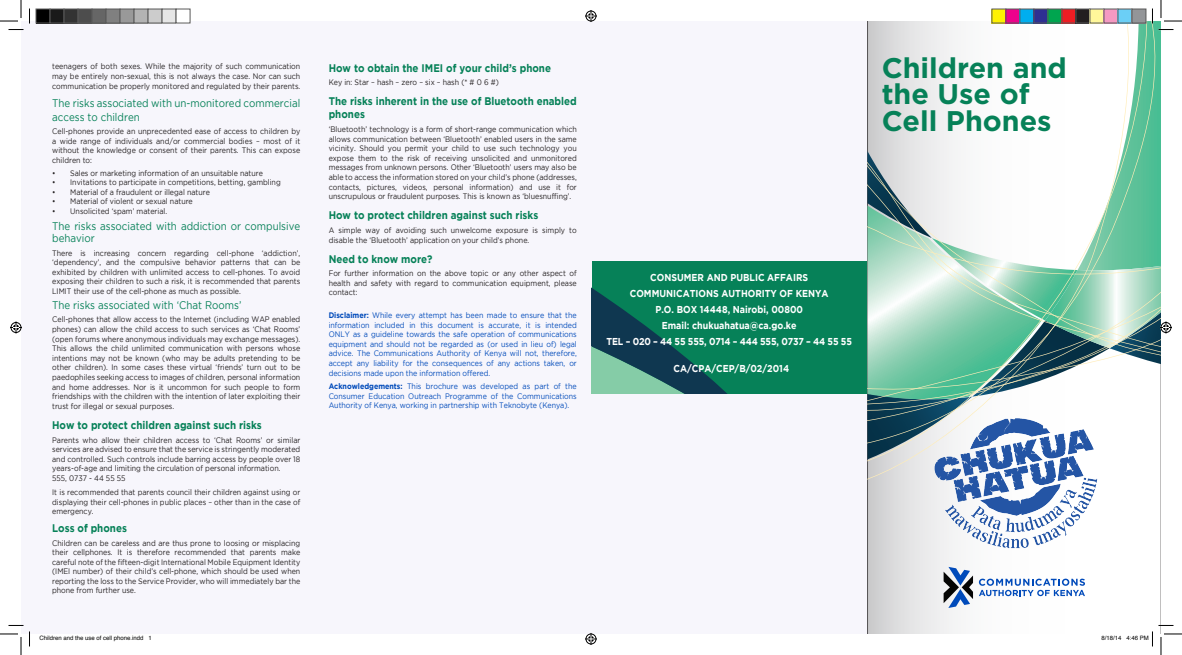
<style>
.page{position:relative;width:1182px;height:655px;background:#fff}
.page>*{position:absolute;margin:0;border:0;box-sizing:border-box;transform-origin:0 0}
.t1{font:700 28.4px/26.3px "Gotham";color:#068158}
.Sub_heads_2{font:700 11px/13.2px "Gotham";color:#068158;scale:.89 1}
.Sub_heads_2-2{font:11px/13.2px "Gotham";color:#068158;scale:.89 1}
.Body_Copy{font:700 10px "Gotham";color:#fff;scale:.89 1}
.Body_Copy-2{font:700 10px "Gotham";letter-spacing:-.02em;color:#fff;scale:.89 1}
.Body_Copy-3{font:8px/9.6px "Gotham";color:#231f20;text-align:justify;scale:.89 1}
.Body_Copy-4{font:8px/9.6px "Gotham";color:#004aba;text-align:justify;scale:.89 1}
.t2{font:6px "Helvetica";color:#000}
.s1{font-weight:700}
</style>
<div class="page">
<div style="left:21px;top:21px;width:1140px;height:612px;background:#f7f6fc"></div>
<div style="left:591px;top:261px;width:276px;height:132px;background:#068158"></div>
<svg style="left:591px;top:286px;width:135px;height:107px"></svg>
<svg style="left:867px;top:459px;width:294px;height:174px"></svg>
<svg style="left:979px;top:578px;width:106px;height:18px"></svg>
<svg style="left:943px;top:573px;width:30px;height:34px"></svg>
<img style="left:911px;top:485px;width:206px;height:88px">
<svg style="left:867px;top:473px;width:271px;height:12px"></svg>
<svg style="left:867px;top:459px;width:286px;height:14px"></svg>
<svg style="left:0;top:0;width:30px;height:30px"></svg>
<svg style="left:0;top:625px;width:30px;height:29px"></svg>
<svg style="left:585px;top:10px;width:12px;height:12px"></svg>
<svg style="left:585px;top:633px;width:12px;height:11px"></svg>
<svg style="left:10px;top:321px;width:12px;height:12px"></svg>
<svg style="left:867px;top:0;width:315px;height:459px"></svg>
<div style="left:36px;top:9px;width:14px;height:14px;background:#000"></div>
<div style="left:36px;top:9px;width:15px;height:15px;border:1px solid #595959"></div>
<div style="left:50px;top:9px;width:14px;height:14px;background:#1a1a1a"></div>
<div style="left:50px;top:9px;width:15px;height:15px;border:1px solid #595959"></div>
<div style="left:64px;top:9px;width:14px;height:14px;background:#333"></div>
<div style="left:64px;top:9px;width:15px;height:15px;border:1px solid #595959"></div>
<div style="left:78px;top:9px;width:14px;height:14px;background:#4d4d4d"></div>
<div style="left:78px;top:9px;width:15px;height:15px;border:1px solid #595959"></div>
<div style="left:92px;top:9px;width:14px;height:14px;background:#666"></div>
<div style="left:92px;top:9px;width:15px;height:15px;border:1px solid #595959"></div>
<div style="left:106px;top:9px;width:14px;height:14px;background:#808080"></div>
<div style="left:106px;top:9px;width:15px;height:15px;border:1px solid #595959"></div>
<div style="left:120px;top:9px;width:14px;height:14px;background:#999"></div>
<div style="left:120px;top:9px;width:15px;height:15px;border:1px solid #595959"></div>
<div style="left:134px;top:9px;width:14px;height:14px;background:#b3b3b3"></div>
<div style="left:134px;top:9px;width:15px;height:15px;border:1px solid #595959"></div>
<div style="left:148px;top:9px;width:14px;height:14px;background:#ccc"></div>
<div style="left:148px;top:9px;width:15px;height:15px;border:1px solid #595959"></div>
<div style="left:162px;top:9px;width:14px;height:14px;background:#e6e6e6"></div>
<div style="left:162px;top:9px;width:15px;height:15px;border:1px solid #595959"></div>
<div style="left:176px;top:9px;width:14px;height:14px;background:#fff"></div>
<div style="left:992px;top:9px;width:14px;height:14px;background:#fff101"></div>
<div style="left:1006px;top:9px;width:14px;height:14px;background:#ed028c"></div>
<div style="left:1020px;top:9px;width:14px;height:14px;background:#00aeef"></div>
<div style="left:1034px;top:9px;width:14px;height:14px;background:#2e3092"></div>
<div style="left:1033px;top:9px;width:15px;height:15px;border:1px solid #595959"></div>
<div style="left:1048px;top:9px;width:14px;height:14px;background:#00a54f"></div>
<div style="left:1047px;top:9px;width:15px;height:15px;border:1px solid #595959"></div>
<div style="left:1062px;top:9px;width:14px;height:14px;background:#ee1d23"></div>
<div style="left:1076px;top:9px;width:14px;height:14px;background:#231f20"></div>
<div style="left:1075px;top:9px;width:15px;height:15px;border:1px solid #595959"></div>
<div style="left:1090px;top:9px;width:14px;height:14px;background:#fff79a"></div>
<div style="left:1104px;top:9px;width:14px;height:14px;background:#f499c2"></div>
<div style="left:1118px;top:9px;width:14px;height:14px;background:#6bcff6"></div>
<div style="left:1132px;top:9px;width:14px;height:14px;background:#939598"></div>
<div style="left:1131px;top:9px;width:15px;height:15px;border:1px solid #595959"></div>
<svg style="left:1101px;top:624px;width:81px;height:30px"></svg>
<p class="Body_Copy-3" style="left:52px;top:62px;width:280px">teenagers of both sexes. While the majority of such communication may be entirely non-sexual, this is not always the case. Nor can such communication be properly monitored and regulated by their parents.</p>
<p class="Sub_heads_2-2" style="left:52px;top:97px;width:280px">The risks associated with un-monitored commercial access to children</p>
<p class="Body_Copy-3" style="left:52px;top:126px;width:280px">Cell-phones provide an unprecedented ease of access to children by a wide range of individuals and/or commercial bodies – most of it without the knowledge or consent of their parents. This can expose children to:</p>
<p class="Body_Copy-3" style="left:52px;top:168px;width:238px">• Sales or marketing information of an unsuitable nature</p>
<p class="Body_Copy-3" style="left:52px;top:177px;width:258px">• Invitations to participate in competitions, betting, gambling</p>
<p class="Body_Copy-3" style="left:52px;top:187px;width:179px">• Material of a fraudulent or illegal nature</p>
<p class="Body_Copy-3" style="left:52px;top:196px;width:160px">• Material of violent or sexual nature</p>
<p class="Body_Copy-3" style="left:52px;top:206px;width:131px">• Unsolicited ‘spam’ material.</p>
<p class="Sub_heads_2-2" style="left:52px;top:220px;width:280px;line-height:12px">The risks associated with addiction or compulsive behavior</p>
<p class="Body_Copy-3" style="left:52px;top:248px;width:280px">There is increasing concern regarding cell-phone ‘addiction’, ‘dependency’, and the compulsive behavior patterns that can be exhibited by children with unlimited access to cell-phones. To avoid exposing their children to such a risk, it is recommended that parents LIMIT their use of the cell-phone as much as possible.</p>
<p class="Sub_heads_2-2" style="left:52px;top:298px;width:214px">The risks associated with ‘Chat Rooms’</p>
<p class="Body_Copy-3" style="left:52px;top:314px;width:280px">Cell-phones that allow access to the Internet (including WAP enabled phones) can allow the child access to such services as ‘Chat Rooms’ (open forums where anonymous individuals may exchange messages).<br>This allows the child unlimited communication with persons whose intentions may not be known (who may be adults pretending to be other children). In some cases these virtual ‘friends’ turn out to be paedophiles seeking access to images of children, personal information and home addresses. Nor is it uncommon for such people to form friendships with the children with the intention of later exploiting their trust for illegal or sexual purposes.</p>
<p class="Sub_heads_2" style="left:52px;top:418px;width:237px">How to protect children against such risks</p>
<p class="Body_Copy-3" style="left:52px;top:434px;width:280px">Parents who allow their children access to ‘Chat Rooms’ or similar services are advised to ensure that the service is stringently moderated and controlled. Such controls include barring access by people over 18 years-of-age and limiting the circulation of personal information.</p>
<p class="Body_Copy-3" style="left:52px;top:473px;width:84px">555, 0737 - 44 55 55</p>
<p class="Body_Copy-3" style="left:52px;top:487px;width:280px">It is recommended that parents council their children against using or displaying their cell-phones in public places – other than in the case of emergency.</p>
<p class="Sub_heads_2" style="left:52px;top:521px;width:85px">Loss of phones</p>
<p class="Body_Copy-3" style="left:52px;top:537px;width:280px">Children can be careless and are thus prone to loosing or misplacing their cellphones. It is therefore recommended that parents make careful note of the fifteen-digit International Mobile Equipment Identity (IMEI number) of their child’s cell-phone, which should be used when reporting the loss to the Service Provider, who will immediately bar the phone from further use.</p>
<p class="Sub_heads_2" style="left:329px;top:61px;width:251px">How to obtain the IMEI of your child’s phone</p>
<p class="Body_Copy-3" style="left:329px;top:77px;width:193px">Key in: Star – hash – zero – six – hash (* # 0 6 #)</p>
<p class="Sub_heads_2" style="left:329px;top:94px;width:280px">The risks inherent in the use of Bluetooth enabled phones</p>
<p class="Body_Copy-3" style="left:329px;top:124px;width:280px">‘Bluetooth’ technology is a form of short-range communication which allows communication between ‘Bluetooth’ enabled users in the same vicinity. Should you permit your child to use such technology you expose them to the risk of receiving unsolicited and unmonitored messages from unknown persons. Other ‘Bluetooth’ users may also be able to access the information stored on your child’s phone (addresses, contacts, pictures, videos, personal information) and use it for unscrupulous or fraudulent purposes. This is known as ‘bluesnuffing’.</p>
<p class="Sub_heads_2" style="left:329px;top:208px;width:237px">How to protect children against such risks</p>
<p class="Body_Copy-3" style="left:329px;top:225px;width:280px">A simple way of avoiding such unwelcome exposure is simply to disable the ‘Bluetooth’ application on your child’s phone.</p>
<p class="Sub_heads_2" style="left:329px;top:251px;width:118px">Need to know more?</p>
<p class="Body_Copy-3" style="left:329px;top:268px;width:280px">For further information on the above topic or any other aspect of health and safety with regard to communication equipment, please contact:</p>
<p class="Body_Copy-4" style="left:329px;top:310px;width:280px"><span class="s1">Disclaimer:</span> While every attempt has been made to ensure that the information included in this document is accurate, it is intended ONLY as a guideline towards the safe operation of communications equipment and should not be regarded as (or used in lieu of) legal advice. The Communications Authority of Kenya will not, therefore, accept any liability for the consequences of any actions taken, or decisions made upon the information offered.</p>
<p class="Body_Copy-4" style="left:329px;top:381px;width:280px"><span class="s1">Acknowledgements:</span> This brochure was developed as part of the Consumer Education Outreach Programme of the Communications Authority of Kenya, working in partnership with Teknobyte (Kenya).</p>
<p class="Body_Copy" style="left:650px;top:272px;width:179px">CONSUMER AND PUBLIC AFFAIRS</p>
<p class="Body_Copy" style="left:630px;top:288px;width:225px">COMMUNICATIONS AUTHORITY OF KENYA</p>
<p class="Body_Copy" style="left:655px;top:304px;width:167px">P.O. BOX 14448, Nairobi, 00800</p>
<p class="Body_Copy" style="left:662px;top:320px;width:153px">Email: chukuahatua@ca.go.ke</p>
<p class="Body_Copy-2" style="left:606px;top:335px;width:277px">TEL – 020 – 44 55 555, 0714 – 444 555, 0737 – 44 55 55</p>
<p class="Body_Copy" style="left:673px;top:362px;width:131px">CA/CPA/CEP/B/02/2014</p>
<p class="t1" style="left:881px;top:54px;width:187px">Children and the Use of<br>Cell Phones</p>
<p class="t2" style="left:40px;top:633px;width:114px">Children and the use of cell phone.indd 1</p>
<p class="t2" style="left:1101px;top:633px;width:49px">8/18/14 4:46 PM</p>
</div>
